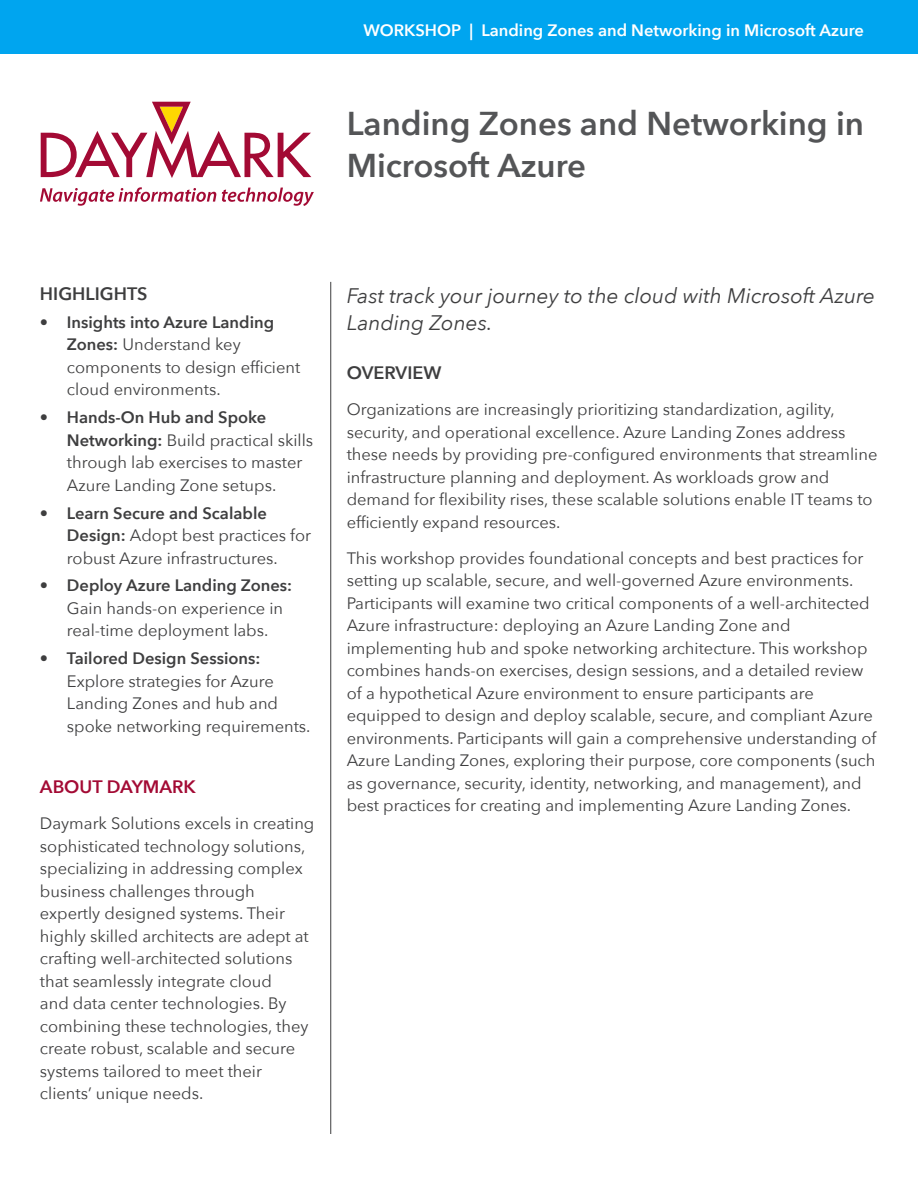
<style>
.page{position:relative;width:918px;height:1188px;background:#fff}
.page>*{position:absolute;margin:0;border:0;box-sizing:border-box;transform-origin:0 0}
.t1{font:600 33px/42px "Avenir Next";color:#545557}
.Tagline{font:italic 21px/27px "Avenir Next";color:#3e3e3f}
.Heading{font:600 18px "Avenir Next";color:#3e3e3f}
.Heading_-_About_Daymark{font:600 18px "Avenir Next";color:#a30a34}
.Body{font:16.5px/22.5px "Avenir Next";color:#3e3e3f}
.Bold{font:600 16.5px "Avenir Next";color:#fff}
.s1{font-weight:600}
</style>
<div class="page">
<svg style="left:41px;top:102px;width:270px;height:76px"></svg>
<svg style="left:40px;top:187px;width:176px;height:19px"></svg>
<svg style="left:222px;top:188px;width:92px;height:18px"></svg>
<hr style="left:330px;top:282px;width:1px;height:852px;background:#3e3e3f">
<div style="left:0;top:0;width:918px;height:54px;background:#00a5ef"></div>
<p class="Bold" style="left:363px;top:16px;width:502px">WORKSHOP | Landing Zones and Networking in Microsoft Azure</p>
<p class="t1" style="left:347px;top:101px;width:519px">Landing Zones and Networking in<br>Microsoft Azure</p>
<p class="Heading" style="left:40px;top:278px;width:109px">HIGHLIGHTS</p>
<p class="Body" style="left:67px;top:310px;width:235px;text-indent:-27px"><span class="s1">• Insights into Azure Landing<br>Zones:</span> Understand key components to design efficient cloud environments.</p>
<p class="Body" style="left:67px;top:405px;width:248px;text-indent:-27px"><span class="s1">• Hands-On Hub and Spoke<br>Networking:</span> Build practical skills through lab exercises to master<br>Azure Landing Zone setups.</p>
<p class="Body" style="left:67px;top:501px;width:246px;text-indent:-27px"><span class="s1">• Learn Secure and Scalable<br>Design:</span> Adopt best practices for robust Azure infrastructures.</p>
<p class="Body" style="left:67px;top:574px;width:227px;text-indent:-27px"><span class="s1">• Deploy Azure Landing Zones:<br></span>Gain hands-on experience in real-time deployment labs.</p>
<p class="Body" style="left:67px;top:647px;width:245px;text-indent:-27px"><span class="s1">• Tailored Design Sessions:<br></span>Explore strategies for Azure<br>Landing Zones and hub and spoke networking requirements.</p>
<p class="Heading_-_About_Daymark" style="left:40px;top:772px;width:157px">ABOUT DAYMARK</p>
<p class="Body" style="left:40px;top:812px;width:276px">Daymark Solutions excels in creating sophisticated technology solutions, specializing in addressing complex business challenges through expertly designed systems. Their highly skilled architects are adept at crafting well-architected solutions that seamlessly integrate cloud<br>and data center technologies. By combining these technologies, they create robust, scalable and secure systems tailored to meet their clients’ unique needs.</p>
<p class="Tagline" style="left:347px;top:281px;width:530px">Fast track your journey to the cloud with Microsoft Azure<br>Landing Zones.</p>
<p class="Heading" style="left:347px;top:358px;width:96px">OVERVIEW</p>
<p class="Body" style="left:347px;top:398px;width:532px">Organizations are increasingly prioritizing standardization, agility, security, and operational excellence. Azure Landing Zones address these needs by providing pre-configured environments that streamline infrastructure planning and deployment. As workloads grow and demand for flexibility rises, these scalable solutions enable IT teams to efficiently expand resources.</p>
<p class="Body" style="left:347px;top:546px;width:531px">This workshop provides foundational concepts and best practices for setting up scalable, secure, and well-governed Azure environments.<br>Participants will examine two critical components of a well-architected Azure infrastructure: deploying an Azure Landing Zone and implementing hub and spoke networking architecture. This workshop combines hands-on exercises, design sessions, and a detailed review of a hypothetical Azure environment to ensure participants are equipped to design and deploy scalable, secure, and compliant Azure environments. Participants will gain a comprehensive understanding of Azure Landing Zones, exploring their purpose, core components (such as governance, security, identity, networking, and management), and best practices for creating and implementing Azure Landing Zones.</p>
</div>
